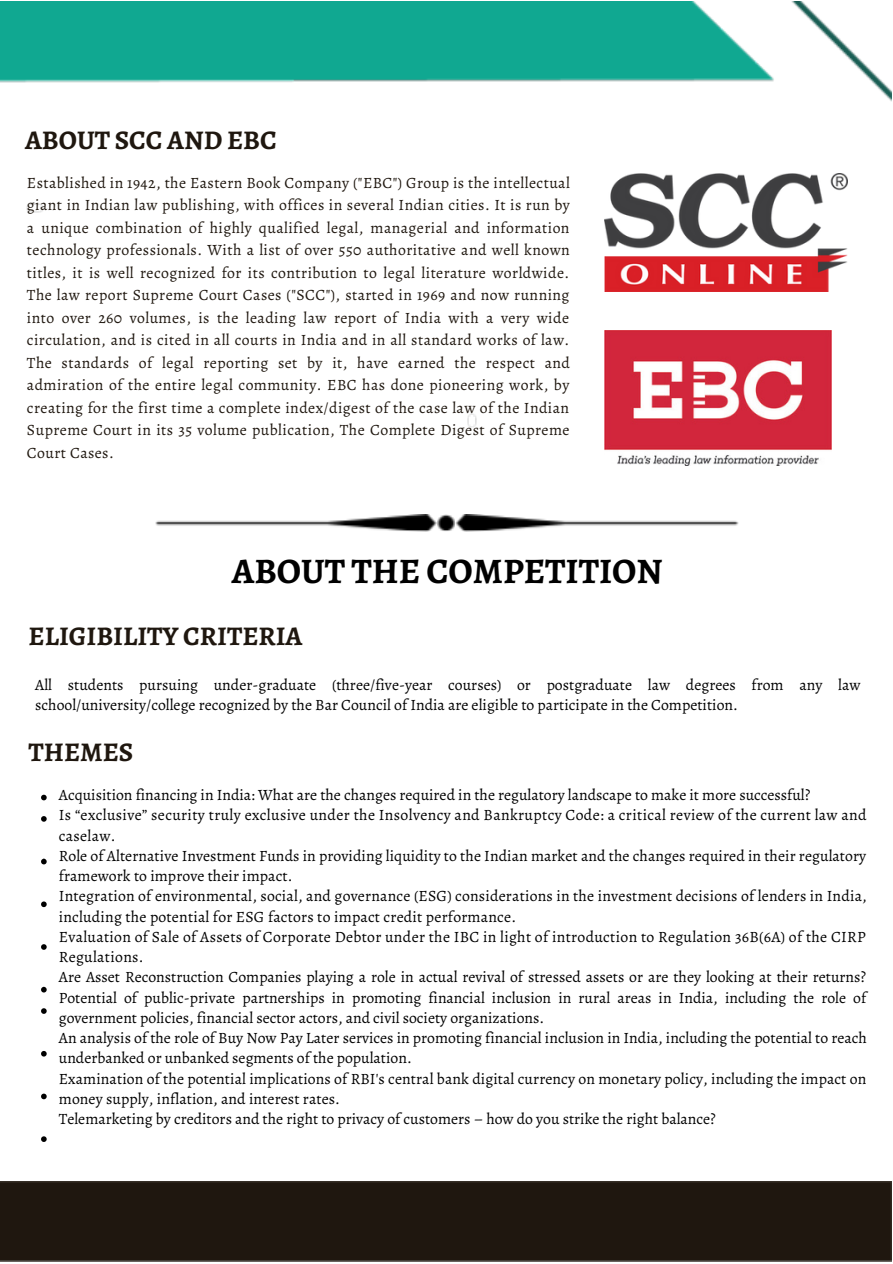
<style>
.page{position:relative;width:893px;height:1264px;background:#fff}
.page>*{position:absolute;margin:0;border:0;box-sizing:border-box;transform-origin:0 0}
.t1{font:700 36px "Alegreya";color:#000}
.t2{font:700 27px "Alegreya";color:#1f170f}
.t3{font:15.75px/20.2px "Alegreya";letter-spacing:.005em;color:#000}
.t4{font:15.75px/22.5px "Alegreya";letter-spacing:.025em;color:#1f170f;text-align:justify}
.t5{font:15.75px/20.2px "Alegreya";letter-spacing:.025em;color:#000}
</style>
<div class="page">
<div style="left:0;top:1181px;width:891px;height:80px;background:#1f170f"></div>
<img style="left:0;top:1px;width:774px;height:81px">
<img style="left:791px;top:1px;width:100px;height:100px">
<img style="left:604px;top:174px;width:243px;height:118px">
<img style="left:456px;top:514px;width:282px;height:17px">
<img style="left:156px;top:514px;width:280px;height:17px">
<img style="left:438px;top:514px;width:16px;height:17px">
<svg style="left:468px;top:414px;width:9px;height:13px"></svg>
<img style="left:27px;top:204px;width:17px;height:9px">
<svg style="left:41px;top:794px;width:6px;height:6px"></svg>
<svg style="left:41px;top:816px;width:6px;height:5px"></svg>
<svg style="left:41px;top:858px;width:6px;height:6px"></svg>
<svg style="left:41px;top:901px;width:6px;height:6px"></svg>
<svg style="left:41px;top:944px;width:6px;height:5px"></svg>
<svg style="left:41px;top:986px;width:6px;height:6px"></svg>
<svg style="left:41px;top:1008px;width:6px;height:5px"></svg>
<svg style="left:41px;top:1051px;width:6px;height:5px"></svg>
<svg style="left:41px;top:1093px;width:6px;height:6px"></svg>
<svg style="left:41px;top:1136px;width:6px;height:5px"></svg>
<img style="left:604px;top:330px;width:227px;height:135px">
<p class="t2" style="left:25px;top:121px;width:253px">ABOUT SCC AND EBC</p>
<p class="t4" style="left:27px;top:171px;width:544px">Established in 1942, the Eastern Book Company ("EBC") Group is the intellectual giant in Indian law publishing, with offices in several Indian cities. It is run by a unique combination of highly qualified legal, managerial and information technology professionals. With a list of over 550 authoritative and well known titles, it is well recognized for its contribution to legal literature worldwide.<br>The law report Supreme Court Cases ("SCC"), started in 1969 and now running into over 260 volumes, is the leading law report of India with a very wide circulation, and is cited in all courts in India and in all standard works of law.<br>The standards of legal reporting set by it, have earned the respect and admiration of the entire legal community. EBC has done pioneering work, by creating for the first time a complete index/digest of the case law of the Indian Supreme Court in its 35 volume publication, The Complete Digest of Supreme Court Cases.</p>
<p class="t1" style="left:232px;top:546px;width:432px">ABOUT THE COMPETITION</p>
<p class="t2" style="left:29px;top:617px;width:275px">ELIGIBILITY CRITERIA</p>
<p class="t3" style="left:35px;top:674px;width:826px">All students pursuing under-graduate (three/five-year courses) or postgraduate law degrees from any law school/university/college recognized by the Bar Council of India are eligible to participate in the Competition.</p>
<p class="t2" style="left:29px;top:733px;width:106px">THEMES</p>
<p class="t3" style="left:59px;top:784px;width:753px">Acquisition financing in India: What are the changes required in the regulatory landscape to make it more successful?</p>
<p class="t5" style="left:59px;top:805px;width:809px">Is “exclusive” security truly exclusive under the Insolvency and Bankruptcy Code: a critical review of the current law and caselaw.</p>
<p class="t3" style="left:59px;top:845px;width:808px">Role of Alternative Investment Funds in providing liquidity to the Indian market and the changes required in their regulatory framework to improve their impact.</p>
<p class="t3" style="left:59px;top:886px;width:809px">Integration of environmental, social, and governance (ESG) considerations in the investment decisions of lenders in India, including the potential for ESG factors to impact credit performance.</p>
<p class="t3" style="left:59px;top:926px;width:808px">Evaluation of Sale of Assets of Corporate Debtor under the IBC in light of introduction to Regulation 36B(6A) of the CIRP<br>Regulations.</p>
<p class="t3" style="left:59px;top:966px;width:808px;text-align:justify">Are Asset Reconstruction Companies playing a role in actual revival of stressed assets or are they looking at their returns?<br>Potential of public-private partnerships in promoting financial inclusion in rural areas in India, including the role of government policies, financial sector actors, and civil society organizations.</p>
<p class="t3" style="left:59px;top:1027px;width:809px">An analysis of the role of Buy Now Pay Later services in promoting financial inclusion in India, including the potential to reach underbanked or unbanked segments of the population.</p>
<p class="t3" style="left:59px;top:1068px;width:809px">Examination of the potential implications of RBI's central bank digital currency on monetary policy, including the impact on money supply, inflation, and interest rates.</p>
<p class="t3" style="left:59px;top:1108px;width:658px">Telemarketing by creditors and the right to privacy of customers – how do you strike the right balance?</p>
</div>
